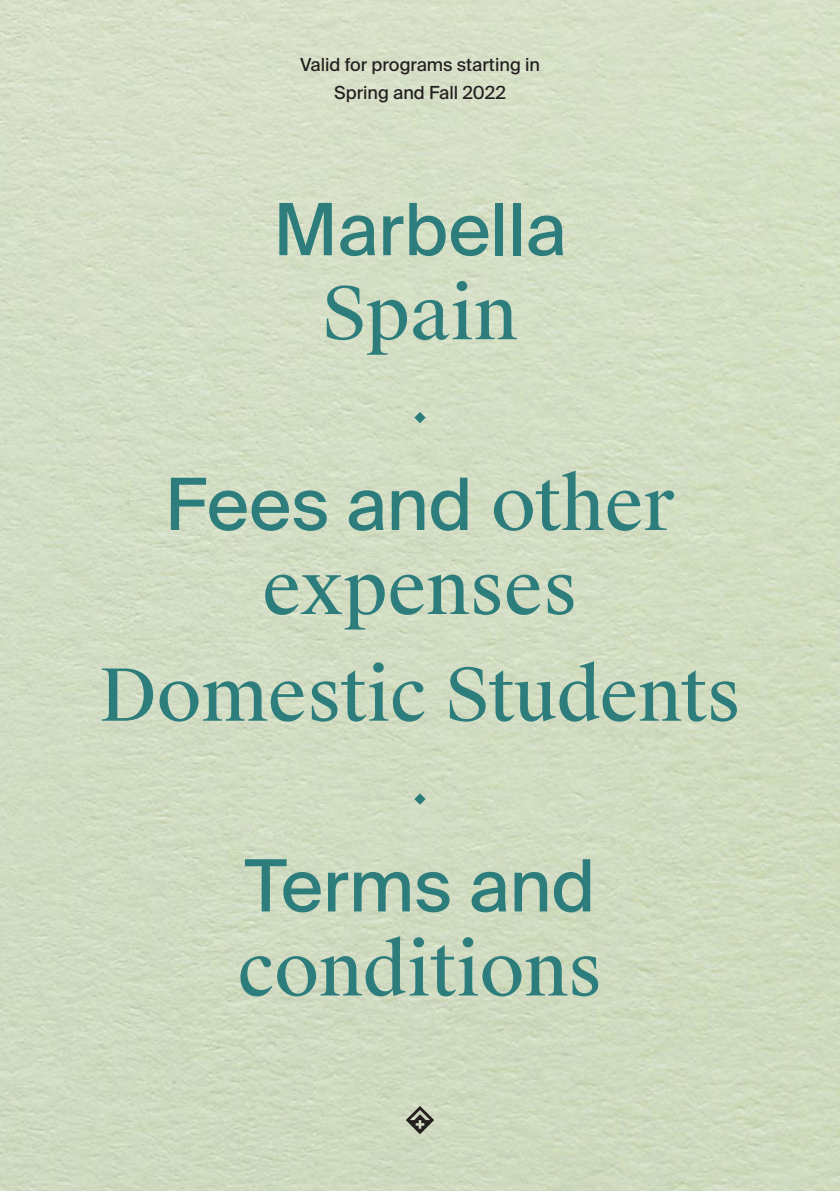
<style>
.page{position:relative;width:840px;height:1191px;background:#fff}
.page>*{position:absolute;margin:0;border:0;box-sizing:border-box;transform-origin:0 0}
.SECTION_HEADER_36_42{font:72px/84px "Suisse Works";color:#2e7d7d;text-align:center}
.SECTION_HEADER_36_42-2{font:72px/84px "Suisse Intl";color:#2e7d7d;text-align:center}
.BODY_9_14{font:18px/28px "Suisse Intl";color:#231f20;text-align:center}
.s1{font-family:"Suisse Works"}
.s2{font-family:"Suisse Intl"}
</style>
<div class="page">
<svg style="left:414px;top:412px;width:11px;height:11px"></svg>
<svg style="left:414px;top:793px;width:11px;height:11px"></svg>
<svg style="left:405px;top:1106px;width:29px;height:28px"></svg>
<p class="BODY_9_14" style="left:300px;top:50px;width:241px">Valid for programs starting in<br>Spring and Fall 2022</p>
<p class="SECTION_HEADER_36_42-2" style="left:273px;top:188px;width:294px">Marbella<br><span class="s1">Spain</span></p>
<p class="SECTION_HEADER_36_42" style="left:165px;top:464px;width:511px"><span class="s2">Fees and</span> other expenses</p>
<p class="SECTION_HEADER_36_42" style="left:99px;top:655px;width:643px">Domestic Students</p>
<p class="SECTION_HEADER_36_42" style="left:237px;top:845px;width:366px;text-align:left"><span class="s2">Terms and </span>conditions</p>
</div>
